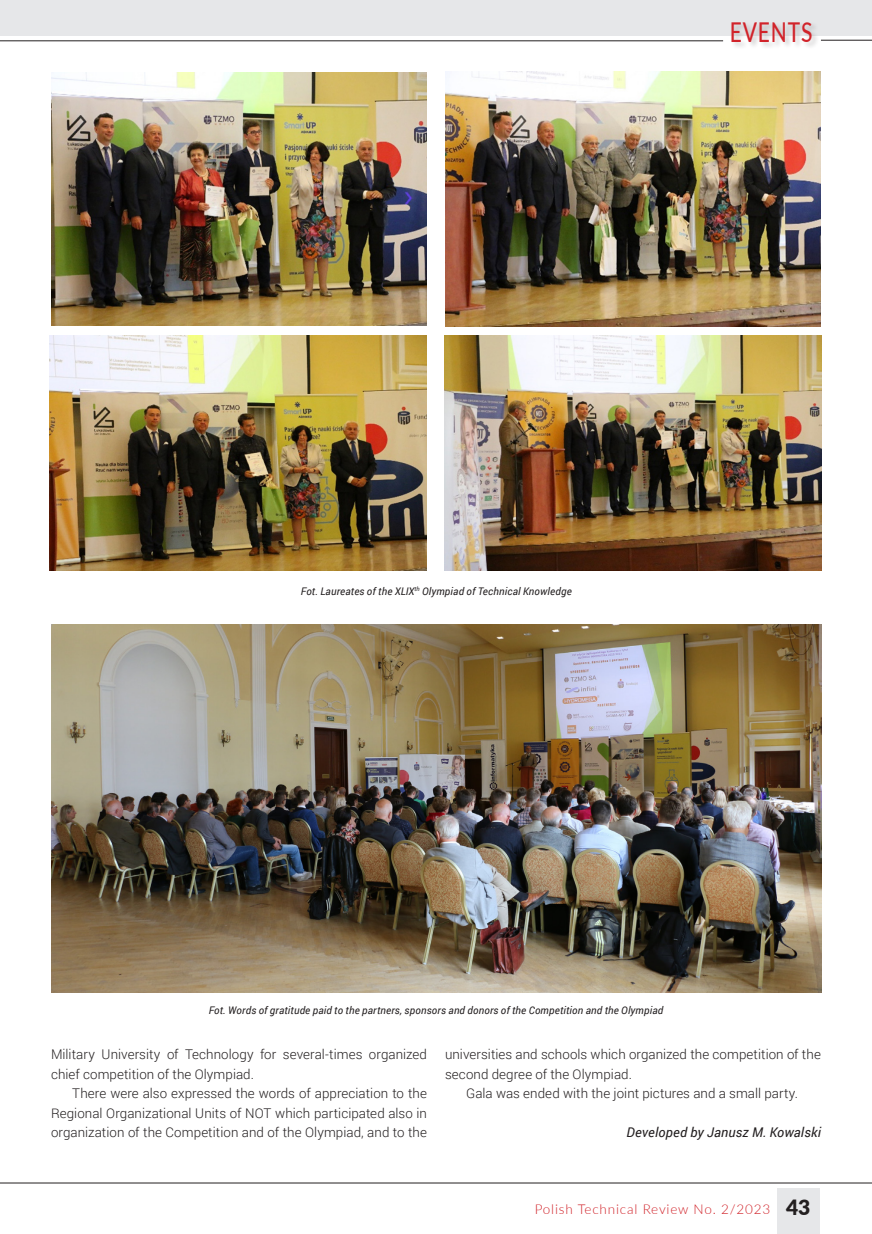
<style>
.page{position:relative;width:872px;height:1234px;background:#fff}
.page>*{position:absolute;margin:0;border:0;box-sizing:border-box;transform-origin:0 0}
.t1{font:500 27.3px "Lato";letter-spacing:.04em;color:#d1232a;scale:.77 1}
.t2{font:300 13.5px "Lato";letter-spacing:.06em;color:#d1232a}
.Tekst_podstawowy_21{font:300 13.35px/19.5px "Roboto";letter-spacing:.005em;color:#231f20}
.Tekst_podstawowy_21-2{font:italic 13.35px "Roboto";letter-spacing:.015em;color:#231f20}
.PODPIS_rysunku{font:italic 10.5px "Roboto";letter-spacing:.02em;color:#231f20}
.s1{font-weight:900;font-size:21px;color:#231f20}
</style>
<div class="page">
<div style="left:0;top:0;width:872px;height:36px;background:#e6e7e9"></div>
<div style="left:777px;top:1187px;width:43px;height:46px;background:#e6e7e9"></div>
<hr style="left:0;top:1182px;width:872px;height:1px;background:#231f20">
<hr style="left:0;top:40px;width:723px;height:1px;background:#231f20">
<hr style="left:821px;top:40px;width:51px;height:1px;background:#231f20">
<div style="left:730px;top:21px;width:89px;height:28px;background:#231f20;opacity:.22"></div>
<img style="left:52px;top:624px;width:769px;height:367px">
<img style="left:52px;top:72px;width:375px;height:253px">
<img style="left:445px;top:71px;width:376px;height:255px">
<img style="left:49px;top:335px;width:378px;height:235px">
<img style="left:445px;top:335px;width:376px;height:235px">
<h1 class="t1" style="left:729px;top:12px;width:109px">EVENTS</h1>
<p class="PODPIS_rysunku" style="left:301px;top:583px;width:272px">Fot. Laureates of the XLIX<sup>th</sup> Olympiad of Technical Knowledge</p>
<p class="PODPIS_rysunku" style="left:209px;top:1002px;width:456px">Fot. Words of gratitude paid to the partners, sponsors and donors of the Competition and the Olympiad</p>
<p class="Tekst_podstawowy_21" style="left:51px;top:1043px;width:377px">Military University of Technology for several-times organized chief competition of the Olympiad.</p>
<p class="Tekst_podstawowy_21" style="left:51px;top:1082px;width:377px;text-align:justify;text-indent:21px">There were also expressed the words of appreciation to the Regional Organizational Units of NOT which participated also in organization of the Competition and of the Olympiad, and to the</p>
<p class="Tekst_podstawowy_21" style="left:445px;top:1043px;width:377px">universities and schools which organized the competition of the second degree of the Olympiad.</p>
<p class="Tekst_podstawowy_21" style="left:466px;top:1082px;width:333px">Gala was ended with the joint pictures and a small party.</p>
<p class="Tekst_podstawowy_21-2" style="left:626px;top:1122px;width:196px">Developed by Janusz M. Kowalski</p>
<p class="t2" style="left:534px;top:1199px;width:277px">Polish Technical Review No. 2/2023 <span class="s1">43</span></p>
</div>
